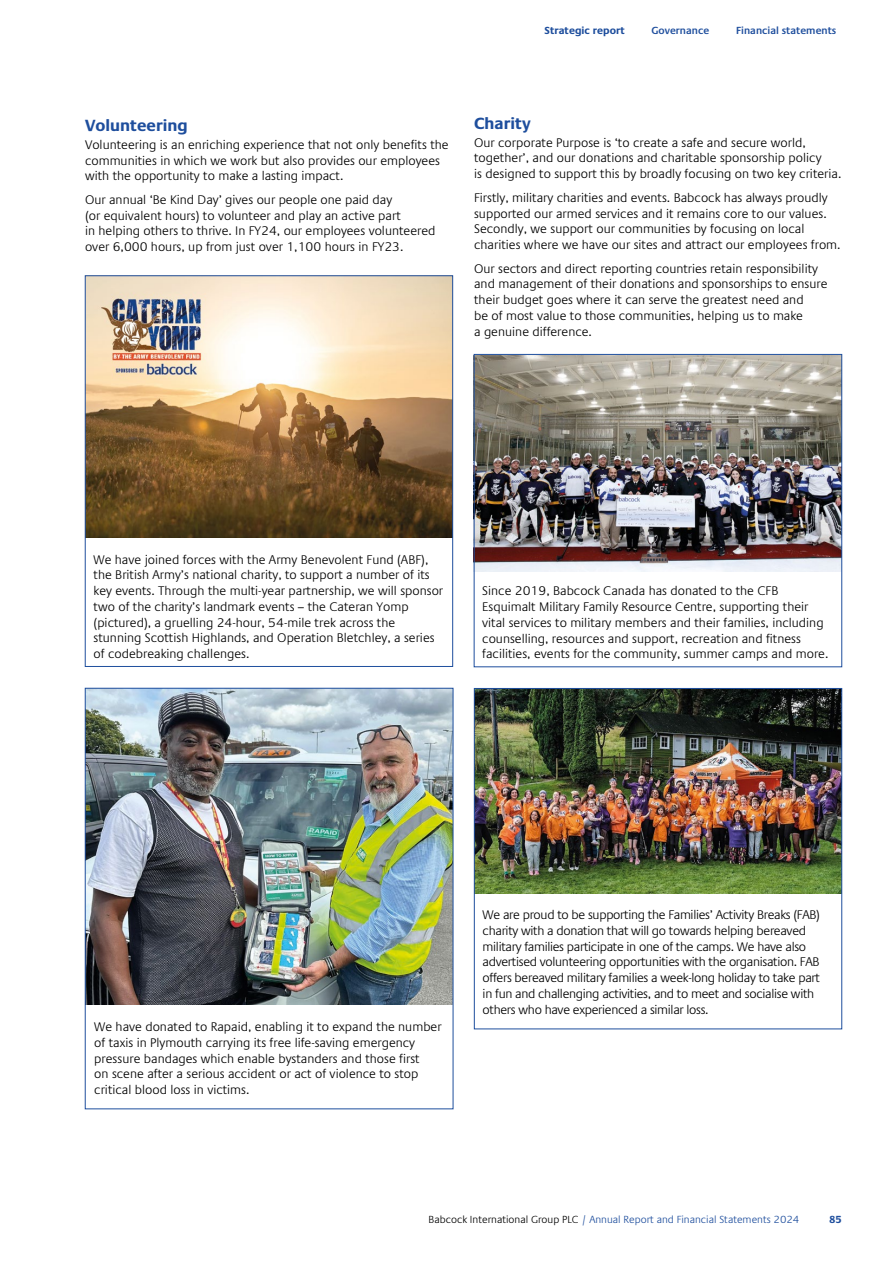
<style>
.page{position:relative;width:893px;height:1263px;background:#fff}
.page>*{position:absolute;margin:0;border:0;box-sizing:border-box;transform-origin:0 0}
.t1{font:700 16.5px "Praxis Com";color:#1e4e9d}
.t2{font:300 12.75px/15.8px "Praxis Com";color:#000}
.t3{font:300 12.75px/15.8px "Praxis Com";letter-spacing:-.025em;color:#000}
.t4{font:300 10.5px "Praxis Com";color:#1e4e9d}
.t5{font:600 10.5px "Praxis Com";color:#1e4e9d}
.t6{font:700 10.5px "Praxis Com";color:#1e4e9d}
.s1{color:#000}
</style>
<div class="page">
<img style="left:476px;top:690px;width:364px;height:203px">
<img style="left:87px;top:278px;width:364px;height:259px">
<img style="left:476px;top:356px;width:364px;height:216px">
<img style="left:87px;top:690px;width:364px;height:315px">
<div style="left:85px;top:276px;width:368px;height:391px;border:1px solid #1e4e9d"></div>
<div style="left:474px;top:354px;width:368px;height:313px;border:1px solid #1e4e9d"></div>
<div style="left:474px;top:688px;width:368px;height:341px;border:1px solid #1e4e9d"></div>
<div style="left:85px;top:688px;width:368px;height:421px;border:1px solid #1e4e9d"></div>
<p class="t6" style="left:545px;top:24px;width:82px">Strategic report</p>
<p class="t5" style="left:651px;top:24px;width:59px">Governance</p>
<p class="t5" style="left:736px;top:24px;width:102px">Financial statements</p>
<p class="t1" style="left:85px;top:115px;width:104px">Volunteering</p>
<p class="t2" style="left:85px;top:137px;width:365px">Volunteering is an enriching experience that not only benefits the communities in which we work but also provides our employees with the opportunity to make a lasting impact.</p>
<p class="t2" style="left:85px;top:192px;width:352px">Our annual ‘Be Kind Day’ gives our people one paid day<br>(or equivalent hours) to volunteer and play an active part<br>in helping others to thrive. In FY24, our employees volunteered over 6,000 hours, up from just over 1,100 hours in FY23.</p>
<p class="t1" style="left:474px;top:113px;width:58px">Charity</p>
<p class="t2" style="left:474px;top:135px;width:369px">Our corporate Purpose is ‘to create a safe and secure world, together’, and our donations and charitable sponsorship policy<br>is designed to support this by broadly focusing on two key criteria.</p>
<p class="t2" style="left:474px;top:190px;width:368px">Firstly, military charities and events. Babcock has always proudly supported our armed services and it remains core to our values.<br>Secondly, we support our communities by focusing on local charities where we have our sites and attract our employees from.</p>
<p class="t2" style="left:474px;top:261px;width:355px">Our sectors and direct reporting countries retain responsibility and management of their donations and sponsorships to ensure their budget goes where it can serve the greatest need and<br>be of most value to those communities, helping us to make<br>a genuine difference.</p>
<p class="t2" style="left:94px;top:551px;width:351px">We have joined forces with the Army Benevolent Fund (ABF), the British Army’s national charity, to support a number of its key events. Through the multi-year partnership, we will sponsor two of the charity’s landmark events – the Cateran Yomp (pictured), a gruelling 24-hour, 54-mile trek across the stunning Scottish Highlands, and Operation Bletchley, a series of codebreaking challenges.</p>
<p class="t2" style="left:482px;top:583px;width:348px">Since 2019, Babcock Canada has donated to the CFB Esquimalt Military Family Resource Centre, supporting their vital services to military members and their families, including counselling, resources and support, recreation and fitness facilities, events for the community, summer camps and more.</p>
<p class="t2" style="left:94px;top:1019px;width:349px">We have donated to Rapaid, enabling it to expand the number of taxis in Plymouth carrying its free life-saving emergency pressure bandages which enable bystanders and those first<br>on scene after a serious accident or act of violence to stop critical blood loss in victims.</p>
<p class="t3" style="left:483px;top:907px;width:339px">We are proud to be supporting the Families’ Activity Breaks (FAB) charity with a donation that will go towards helping bereaved military families participate in one of the camps. We have also advertised volunteering opportunities with the organisation. FAB offers bereaved military families a week-long holiday to take part in fun and challenging activities, and to meet and socialise with others who have experienced a similar loss.</p>
<p class="t4" style="left:429px;top:1214px;width:372px"><span class="s1">Babcock International Group PLC</span> / Annual Report and Financial Statements 2024</p>
<p class="t6" style="left:829px;top:1213px;width:14px">85</p>
</div>
